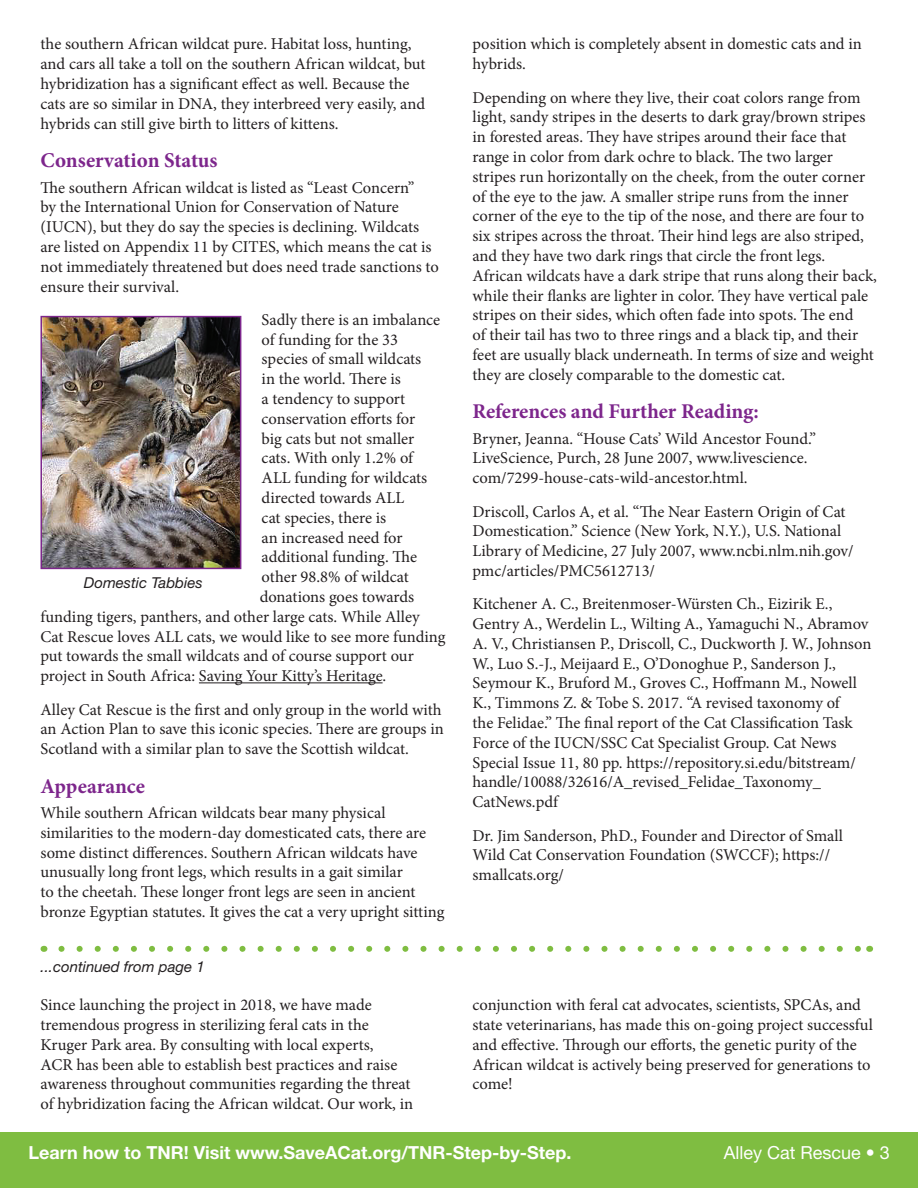
<style>
.page{position:relative;width:918px;height:1188px;background:#fff}
.page>*{position:absolute;margin:0;border:0;box-sizing:border-box;transform-origin:0 0}
.t1{font:700 21px "Minion Pro";color:#7d268c}
.t2{font:700 18px "Helvetica Neue LT Std";color:#fff}
.t3{font:18px "Helvetica Neue LT Std";color:#fff}
.t4{font:16.5px/19.8px "Minion Pro";color:#231f20}
.t5{font:italic 15px "Helvetica Neue LT Std";color:#231f20}
</style>
<div class="page">
<div style="left:0;top:1133px;width:918px;height:55px;background:#7fbd41"></div>
<hr style="left:199px;top:682px;width:184px;height:1px;background:#231f20">
<svg style="left:61px;top:946px;width:799px;height:6px"></svg>
<img style="left:42px;top:318px;width:197px;height:249px">
<div style="left:40px;top:316px;width:201px;height:253px;border:1px solid #7d268c"></div>
<p class="t4" style="left:40px;top:34px;width:387px">the southern African wildcat pure. Habitat loss, hunting, and cars all take a toll on the southern African wildcat, but hybridization has a significant effect as well. Because the cats are so similar in DNA, they interbreed very easily, and hybrids can still give birth to litters of kittens.</p>
<p class="t1" style="left:40px;top:146px;width:179px">Conservation Status</p>
<p class="t4" style="left:40px;top:177px;width:400px">The southern African wildcat is listed as “Least Concern”<br>by the International Union for Conservation of Nature (IUCN), but they do say the species is declining. Wildcats are listed on Appendix 11 by CITES, which means the cat is not immediately threatened but does need trade sanctions to ensure their survival.</p>
<p class="t4" style="left:262px;top:310px;width:180px">Sadly there is an imbalance</p>
<p class="t4" style="left:262px;top:330px;width:138px">of funding for the 33</p>
<p class="t4" style="left:262px;top:349px;width:161px">species of small wildcats</p>
<p class="t4" style="left:262px;top:369px;width:141px">in the world. There is</p>
<p class="t4" style="left:262px;top:389px;width:145px">a tendency to support</p>
<p class="t4" style="left:262px;top:409px;width:155px">conservation efforts for</p>
<p class="t4" style="left:262px;top:429px;width:154px">big cats but not smaller</p>
<p class="t4" style="left:262px;top:448px;width:153px">cats. With only 1.2% of</p>
<p class="t4" style="left:262px;top:468px;width:167px">ALL funding for wildcats</p>
<p class="t4" style="left:262px;top:488px;width:144px">directed towards ALL</p>
<p class="t4" style="left:262px;top:508px;width:126px">cat species, there is</p>
<p class="t4" style="left:262px;top:528px;width:142px">an increased need for</p>
<p class="t4" style="left:262px;top:547px;width:157px">additional funding. The</p>
<p class="t4" style="left:262px;top:567px;width:149px">other 98.8% of wildcat</p>
<p class="t4" style="left:260px;top:587px;width:156px">donations goes towards</p>
<p class="t4" style="left:40px;top:607px;width:381px">funding tigers, panthers, and other large cats. While Alley</p>
<p class="t4" style="left:40px;top:627px;width:407px">Cat Rescue loves ALL cats, we would like to see more funding</p>
<p class="t4" style="left:40px;top:646px;width:375px">put towards the small wildcats and of course support our</p>
<p class="t4" style="left:40px;top:666px;width:347px">project in South Africa: Saving Your Kitty’s Heritage.</p>
<p class="t4" style="left:40px;top:699px;width:405px">Alley Cat Rescue is the first and only group in the world with an Action Plan to save this iconic species. There are groups in<br>Scotland with a similar plan to save the Scottish wildcat.</p>
<p class="t1" style="left:40px;top:771px;width:106px">Appearance</p>
<p class="t4" style="left:40px;top:803px;width:405px">While southern African wildcats bear many physical similarities to the modern-day domesticated cats, there are some distinct differences. Southern African wildcats have unusually long front legs, which results in a gait similar<br>to the cheetah. These longer front legs are seen in ancient bronze Egyptian statutes. It gives the cat a very upright sitting</p>
<p class="t5" style="left:84px;top:573px;width:120px">Domestic Tabbies</p>
<p class="t4" style="left:473px;top:34px;width:391px">position which is completely absent in domestic cats and in hybrids.</p>
<p class="t4" style="left:473px;top:87px;width:406px">Depending on where they live, their coat colors range from light, sandy stripes in the deserts to dark gray/brown stripes in forested areas. They have stripes around their face that range in color from dark ochre to black. The two larger stripes run horizontally on the cheek, from the outer corner of the eye to the jaw. A smaller stripe runs from the inner corner of the eye to the tip of the nose, and there are four to six stripes across the throat. Their hind legs are also striped, and they have two dark rings that circle the front legs.<br>African wildcats have a dark stripe that runs along their back, while their flanks are lighter in color. They have vertical pale stripes on their sides, which often fade into spots. The end<br>of their tail has two to three rings and a black tip, and their feet are usually black underneath. In terms of size and weight they are closely comparable to the domestic cat.</p>
<p class="t1" style="left:472px;top:397px;width:288px">References and Further Reading:</p>
<p class="t4" style="left:472px;top:429px;width:345px">Bryner, Jeanna. “House Cats’ Wild Ancestor Found.”<br>LiveScience, Purch, 28 June 2007, www.livescience. com/7299-house-cats-wild-ancestor.html.</p>
<p class="t4" style="left:472px;top:501px;width:383px">Driscoll, Carlos A, et al. “The Near Eastern Origin of Cat Domestication.” Science (New York, N.Y.), U.S. National Library of Medicine, 27 July 2007, www.ncbi.nlm.nih.gov/ pmc/articles/PMC5612713/</p>
<p class="t4" style="left:472px;top:594px;width:400px">Kitchener A. C., Breitenmoser-Würsten Ch., Eizirik E., Gentry A., Werdelin L., Wilting A., Yamaguchi N., Abramov A. V., Christiansen P., Driscoll, C., Duckworth J. W., Johnson W., Luo S.-J., Meijaard E., O’Donoghue P., Sanderson J., Seymour K., Bruford M., Groves C., Hoffmann M., Nowell K., Timmons Z. &amp; Tobe S. 2017. “A revised taxonomy of<br>the Felidae.” The final report of the Cat Classification Task Force of the IUCN/SSC Cat Specialist Group. Cat News Special Issue 11, 80 pp. https://repository.si.edu/bitstream/ handle/10088/32616/A_revised_Felidae_Taxonomy_ CatNews.pdf</p>
<p class="t4" style="left:472px;top:825px;width:372px">Dr. Jim Sanderson, PhD., Founder and Director of Small<br>Wild Cat Conservation Foundation (SWCCF); https:// smallcats.org/</p>
<p class="t5" style="left:40px;top:958px;width:166px">...continued from page 1</p>
<p class="t4" style="left:40px;top:995px;width:374px">Since launching the project in 2018, we have made tremendous progress in sterilizing feral cats in the Kruger Park area. By consulting with local experts,<br>ACR has been able to establish best practices and raise awareness throughout communities regarding the threat of hybridization facing the African wildcat. Our work, in</p>
<p class="t4" style="left:473px;top:995px;width:402px">conjunction with feral cat advocates, scientists, SPCAs, and state veterinarians, has made this on-going project successful and effective. Through our efforts, the genetic purity of the African wildcat is actively being preserved for generations to come!</p>
<p class="t2" style="left:28px;top:1141px;width:545px">Learn how to TNR! Visit www.SaveACat.org/TNR-Step-by-Step.</p>
<p class="t3" style="left:724px;top:1142px;width:168px">Alley Cat Rescue • 3</p>
</div>
